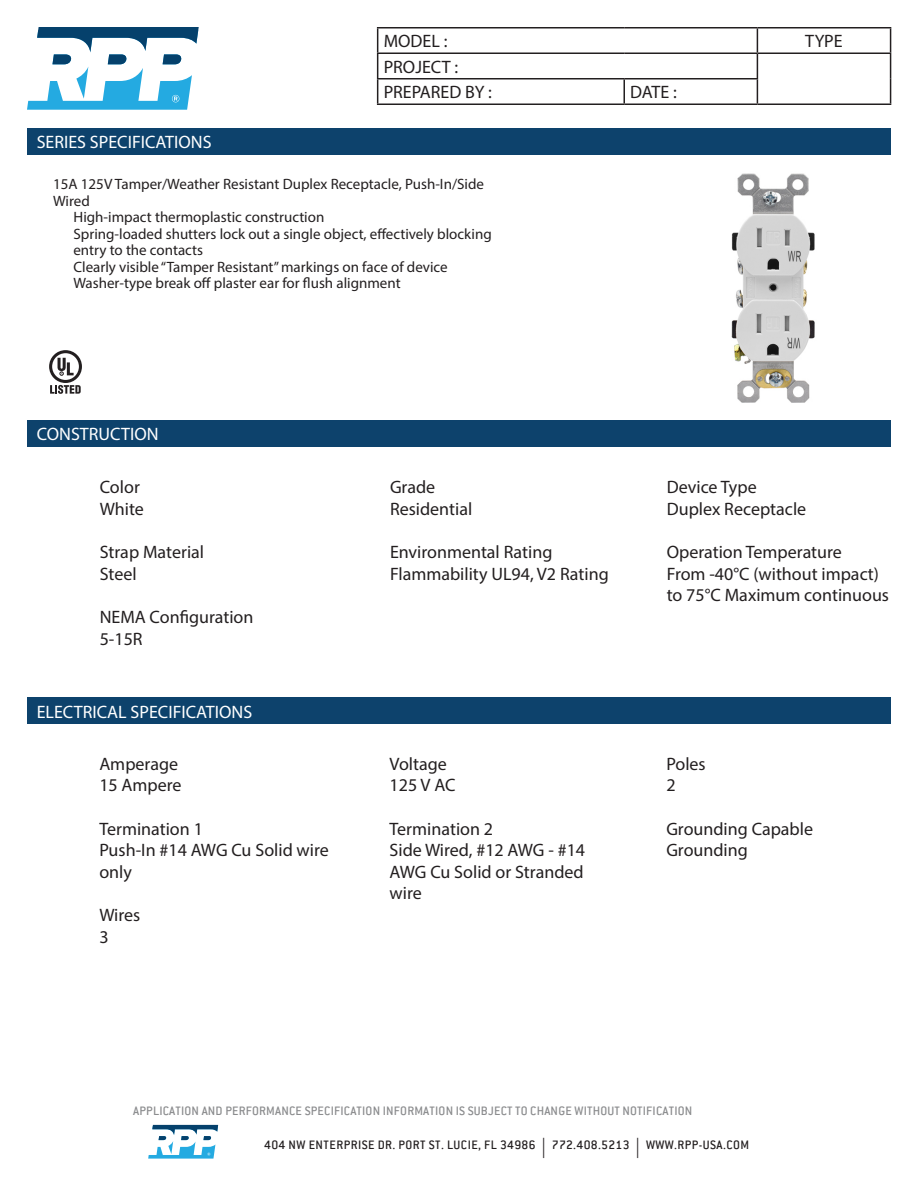
<style>
.page{position:relative;width:918px;height:1188px;background:#fff}
.page>*{position:absolute;margin:0;border:0;box-sizing:border-box;transform-origin:0 0}
.t1{font:18px/21.6px "Myriad Pro";color:#231f20}
.t2{font:18px "Myriad Pro";color:#fff}
.t3{font:15px "Myriad Pro";color:#231f20}
.t4{font:500 13.5px "Conduit ITC";letter-spacing:.015em;color:#8b8c8e}
.t5{font:500 13.5px "Conduit ITC";letter-spacing:.035em;color:#231f20}
.s1{font-family:"Myriad Pro";font-weight:400;font-size:20.25px}
</style>
<div class="page">
<svg style="left:27px;top:27px;width:172px;height:83px"></svg>
<svg style="left:148px;top:1125px;width:70px;height:34px"></svg>
<hr style="left:377px;top:27px;width:247px;height:1px;background:#231f20">
<hr style="left:624px;top:27px;width:133px;height:1px;background:#231f20">
<hr style="left:757px;top:27px;width:134px;height:1px;background:#231f20">
<hr style="left:377px;top:52px;width:247px;height:2px;background:#231f20">
<hr style="left:624px;top:52px;width:133px;height:2px;background:#231f20">
<hr style="left:757px;top:52px;width:134px;height:2px;background:#231f20">
<hr style="left:377px;top:78px;width:247px;height:2px;background:#231f20">
<svg style="left:377px;top:28px;width:1px;height:76px"></svg>
<hr style="left:624px;top:78px;width:134px;height:2px;background:#231f20">
<hr style="left:623px;top:80px;width:2px;height:24px;background:#231f20">
<svg style="left:757px;top:28px;width:1px;height:76px"></svg>
<svg style="left:890px;top:28px;width:1px;height:76px"></svg>
<hr style="left:377px;top:104px;width:247px;height:1px;background:#231f20">
<hr style="left:624px;top:104px;width:133px;height:1px;background:#231f20">
<hr style="left:757px;top:104px;width:134px;height:1px;background:#231f20">
<div style="left:27px;top:129px;width:864px;height:26px;background:#0d426c"></div>
<div style="left:27px;top:420px;width:864px;height:27px;background:#0d426c"></div>
<div style="left:27px;top:697px;width:864px;height:27px;background:#0d426c"></div>
<svg style="left:49px;top:350px;width:33px;height:44px"></svg>
<img style="left:731px;top:173px;width:84px;height:229px">
<p class="t2" style="left:37px;top:131px;width:176px">SERIES SPECIFICATIONS</p>
<p class="t1" style="left:384px;top:30px;width:65px">MODEL :</p>
<p class="t1" style="left:805px;top:30px;width:39px">TYPE</p>
<p class="t1" style="left:384px;top:54px;width:110px;line-height:25.5px">PROJECT :<br>PREPARED BY :</p>
<p class="t1" style="left:630px;top:81px;width:48px">DATE :</p>
<p class="t3" style="left:53px;top:175px;width:432px">15A 125V Tamper/Weather Resistant Duplex Receptacle, Push-In/Side</p>
<p class="t3" style="left:53px;top:192px;width:38px">Wired</p>
<p class="t3" style="left:73px;top:208px;width:252px">High-impact thermoplastic construction</p>
<p class="t3" style="left:73px;top:225px;width:420px">Spring-loaded shutters lock out a single object, effectively blocking</p>
<p class="t3" style="left:73px;top:241px;width:131px">entry to the contacts</p>
<p class="t3" style="left:73px;top:258px;width:376px">Clearly visible “Tamper Resistant” markings on face of device</p>
<p class="t3" style="left:73px;top:274px;width:329px">Washer-type break off plaster ear for flush alignment</p>
<p class="t2" style="left:37px;top:423px;width:123px">CONSTRUCTION</p>
<p class="t1" style="left:100px;top:476px;width:46px">Color<br>White</p>
<p class="t1" style="left:100px;top:541px;width:106px">Strap Material<br>Steel</p>
<p class="t1" style="left:100px;top:606px;width:155px">NEMA Configuration<br>5-15R</p>
<p class="t2" style="left:37px;top:700px;width:217px">ELECTRICAL SPECIFICATIONS</p>
<p class="t1" style="left:99px;top:753px;width:84px">Amperage<br>15 Ampere</p>
<p class="t1" style="left:99px;top:818px;width:231px">Termination 1<br>Push-In #14 AWG Cu Solid wire only</p>
<p class="t1" style="left:99px;top:904px;width:43px">Wires<br>3</p>
<p class="t1" style="left:390px;top:476px;width:84px">Grade<br>Residential</p>
<p class="t1" style="left:390px;top:541px;width:220px">Environmental Rating<br>Flammability UL94, V2 Rating</p>
<p class="t1" style="left:667px;top:476px;width:141px">Device Type<br>Duplex Receptacle</p>
<p class="t1" style="left:667px;top:541px;width:224px">Operation Temperature<br>From -40°C (without impact) to 75°C Maximum continuous</p>
<p class="t1" style="left:390px;top:753px;width:67px">Voltage<br>125 V AC</p>
<p class="t1" style="left:390px;top:818px;width:197px">Termination 2<br>Side Wired, #12 AWG - #14<br>AWG Cu Solid or Stranded wire</p>
<p class="t1" style="left:666px;top:753px;width:41px">Poles<br>2</p>
<p class="t1" style="left:666px;top:818px;width:148px">Grounding Capable<br>Grounding</p>
<p class="t4" style="left:133px;top:1103px;width:561px">APPLICATION AND PERFORMANCE SPECIFICATION INFORMATION IS SUBJECT TO CHANGE WITHOUT NOTIFICATION</p>
<p class="t5" style="left:264px;top:1137px;width:486px">404 NW ENTERPRISE DR. PORT ST. LUCIE, FL 34986 <span class="s1">|</span> 772.408.5213 <span class="s1">|</span> WWW.RPP-USA.COM</p>
</div>
